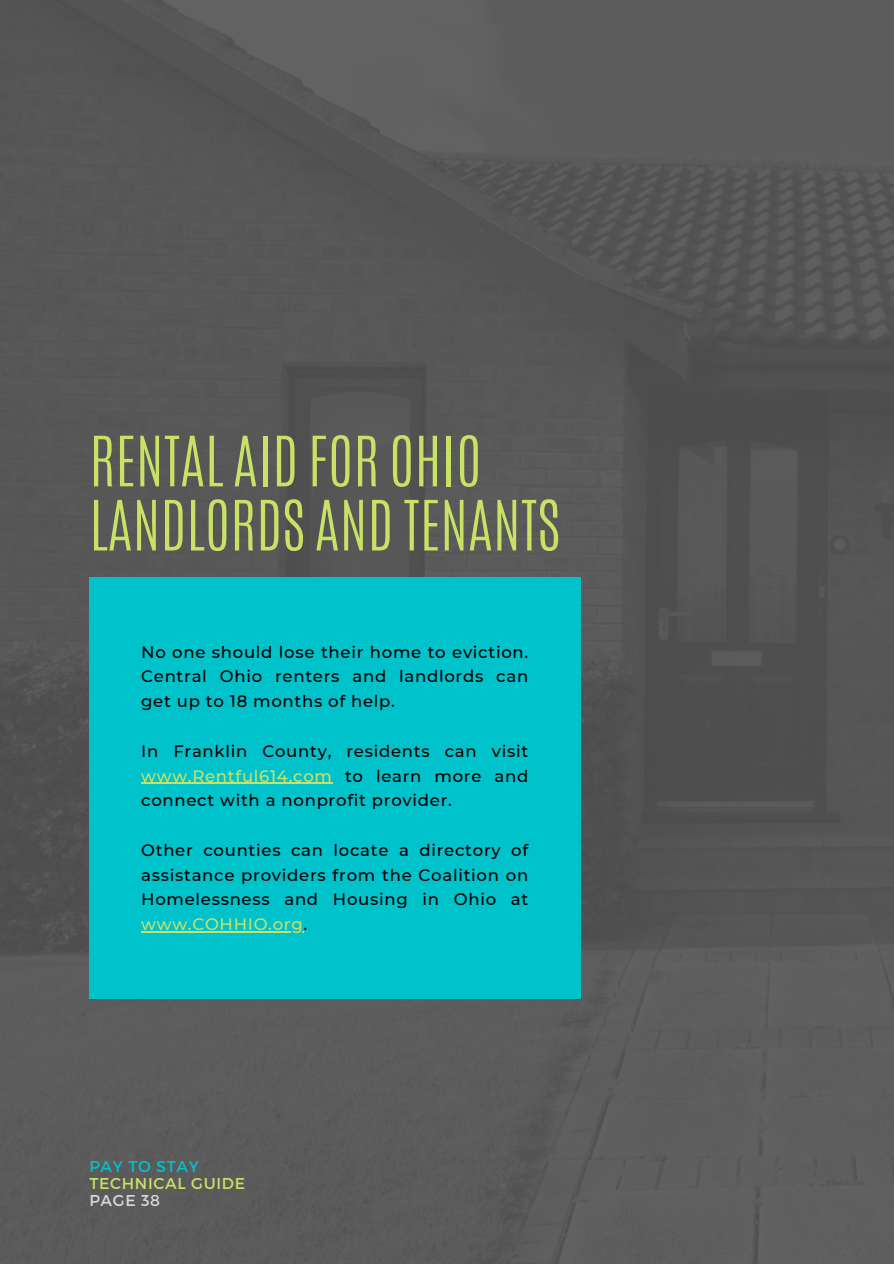
<style>
.page{position:relative;width:894px;height:1264px;background:#fff}
.page>*{position:absolute;margin:0;border:0;box-sizing:border-box;transform-origin:0 0}
.t1{font:300 58.8px/64.2px "Antonio";color:#c9e265}
.t2{font:500 16.5px/24.8px "Montserrat";letter-spacing:.045em;color:#000;text-align:justify}
.t3{font:15.75px "Montserrat";letter-spacing:.045em;color:#c9e265}
.t4{font:15.75px "Montserrat";letter-spacing:.045em;color:#00c2cb}
.t5{font:15.75px "Montserrat";letter-spacing:.045em;color:#d9d9d9}
.s1{color:#c9e265}
</style>
<div class="page">
<img style="left:0;top:0;width:893px;height:1263px">
<div style="left:89px;top:577px;width:491px;height:421px;background:#00c2cb"></div>
<hr style="left:141px;top:782px;width:191px;height:1px;background:#c9e265">
<hr style="left:141px;top:931px;width:162px;height:1px;background:#c9e265">
<h1 class="t1" style="left:89px;top:429px;width:472px">RENTAL AID FOR OHIO<br>LANDLORDS AND TENANTS</h1>
<p class="t2" style="left:141px;top:639px;width:388px">No one should lose their home to eviction.<br>Central Ohio renters and landlords can get up to 18 months of help.</p>
<p class="t2" style="left:141px;top:738px;width:388px">In Franklin County, residents can visit <span class="s1">www.Rentful614.com</span> to learn more and connect with a nonprofit provider.</p>
<p class="t2" style="left:141px;top:837px;width:388px">Other counties can locate a directory of assistance providers from the Coalition on Homelessness and Housing in Ohio at <span class="s1">www.COHHIO.org</span>.</p>
<p class="t4" style="left:89px;top:1156px;width:111px">PAY TO STAY</p>
<p class="t3" style="left:89px;top:1173px;width:157px">TECHNICAL GUIDE</p>
<p class="t5" style="left:89px;top:1189px;width:72px">PAGE 38</p>
</div>
